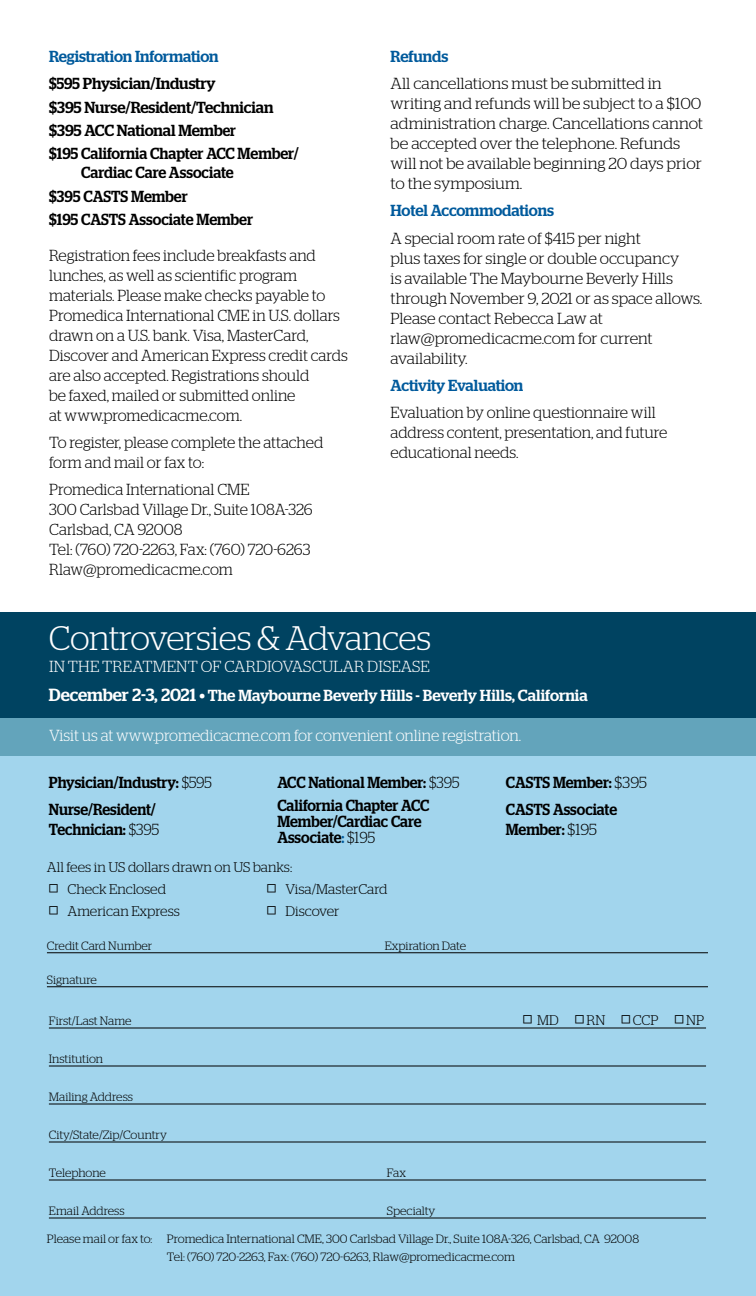
<style>
.page{position:relative;width:756px;height:1296px;background:#fff}
.page>*{position:absolute;margin:0;border:0;box-sizing:border-box;transform-origin:0 0}
.t1{font:300 34px "Stag";letter-spacing:-.02em;color:#fff}
.Registration_Text{font:300 16px/20px "Stag";color:#000}
.Registration_Bold_Te{font:500 16px/19px "Stag";letter-spacing:-.005em;color:#000;scale:.93 1}
.Registration_Text-2{font:300 16px "Stag";color:#fff}
.Registration_Text-3{font:500 16px/20px "Stag";color:#000;scale:.92 1}
.Registration_Bold_Te-2{font:500 16px/16px "Stag";letter-spacing:-.005em;color:#000;scale:.92 1}
.Registration_Bold_Te-3{font:500 16px "Stag";letter-spacing:-.01em;color:#005a9c}
.t2{font:500 16px "Stag";color:#fff}
.Registration_Bold_Te-4{font:500 16px "Stag";letter-spacing:-.005em;color:#000}
.t3{font:300 14px/21.6px "Stag";color:#000}
.t4{font:300 12px/17.6px "Stag";color:#000;text-align:center}
.s1{font-size:17.6px}
.s2{font-weight:300}
.s3{color:#005a9c}
</style>
<div class="page">
<div style="left:0;top:673px;width:756px;height:623px;background:#a2d5ed"></div>
<div style="left:0;top:650px;width:756px;height:105px;background:#63a4bb"></div>
<div style="left:0;top:612px;width:756px;height:106px;background:#004361"></div>
<hr style="left:47px;top:952px;width:661px;height:1px;background:#000">
<hr style="left:47px;top:986px;width:661px;height:1px;background:#000">
<hr style="left:49px;top:1028px;width:657px;height:1px;background:#000">
<hr style="left:49px;top:1066px;width:657px;height:1px;background:#000">
<hr style="left:49px;top:1104px;width:657px;height:1px;background:#000">
<hr style="left:49px;top:1142px;width:657px;height:1px;background:#000">
<hr style="left:49px;top:1180px;width:657px;height:1px;background:#000">
<hr style="left:49px;top:1218px;width:657px;height:1px;background:#000">
<p class="Registration_Bold_Te-3" style="left:49px;top:47px;width:171px">Registration Information</p>
<p class="Registration_Bold_Te" style="left:49px;top:74px;width:181px">$595 Physician/Industry</p>
<p class="Registration_Bold_Te-4" style="left:49px;top:97px;width:226px">$395 Nurse/Resident/Technician</p>
<p class="Registration_Bold_Te-4" style="left:49px;top:121px;width:188px">$395 ACC National Member</p>
<p class="Registration_Bold_Te" style="left:81px;top:144px;width:235px;text-indent:-32px">$195 California Chapter ACC Member/<br>Cardiac Care Associate</p>
<p class="Registration_Bold_Te" style="left:49px;top:186px;width:150px">$395 CASTS Member</p>
<p class="Registration_Bold_Te" style="left:49px;top:210px;width:221px">$195 CASTS Associate Member</p>
<p class="Registration_Text" style="left:49px;top:245px;width:300px">Registration fees include breakfasts and lunches, as well as scientific program materials. Please make checks payable to Promedica International CME in U.S. dollars drawn on a U.S. bank. Visa, MasterCard, Discover and American Express credit cards are also accepted. Registrations should<br>be faxed, mailed or submitted online<br>at www.promedicacme.com.</p>
<p class="Registration_Text" style="left:49px;top:432px;width:276px">To register, please complete the attached form and mail or fax to:</p>
<p class="Registration_Text" style="left:49px;top:480px;width:265px">Promedica International CME<br>300 Carlsbad Village Dr., Suite 108A-326<br>Carlsbad, CA 92008<br>Tel: (760) 720-2263, Fax: (760) 720-6263<br>Rlaw@promedicacme.com</p>
<p class="Registration_Bold_Te-3" style="left:391px;top:47px;width:59px">Refunds</p>
<p class="Registration_Text" style="left:391px;top:73px;width:314px">All cancellations must be submitted in writing and refunds will be subject to a $100 administration charge. Cancellations cannot be accepted over the telephone. Refunds will not be available beginning 20 days prior to the symposium.</p>
<p class="Registration_Bold_Te-3" style="left:391px;top:201px;width:165px">Hotel Accommodations</p>
<p class="Registration_Text" style="left:391px;top:228px;width:313px">A special room rate of $415 per night<br>plus taxes for single or double occupancy<br>is available The Maybourne Beverly Hills through November 9, 2021 or as space allows.<br>Please contact Rebecca Law at rlaw@promedicacme.com for current availability.</p>
<p class="Registration_Bold_Te-3" style="left:391px;top:376px;width:134px">Activity Evaluation</p>
<p class="Registration_Text" style="left:391px;top:403px;width:278px">Evaluation by online questionnaire will address content, presentation, and future educational needs.</p>
<p class="t1" style="left:49px;top:619px;width:384px">Controversies &amp; Advances</p>
<p class="Registration_Text-2" style="left:49px;top:658px;width:382px">IN THE TREATMENT OF CARDIOVASCULAR DISEASE</p>
<p class="t2" style="left:49px;top:685px;width:540px"><span class="s1">December 2-3, 2021 •</span> The Maybourne Beverly Hills - Beverly Hills, California</p>
<p class="Registration_Text-2" style="left:49px;top:727px;width:474px">Visit us at www.promedicacme.com for convenient online registration.</p>
<p class="Registration_Text-3" style="left:49px;top:772px;width:179px">Physician/Industry: <span class="s2">$595</span></p>
<p class="Registration_Text-3" style="left:49px;top:799px;width:122px">Nurse/Resident/<br>Technician: <span class="s2">$395</span></p>
<p class="Registration_Bold_Te-2" style="left:277px;top:774px;width:200px">ACC National Member: <span class="s2">$395</span></p>
<p class="Registration_Bold_Te-2" style="left:277px;top:797px;width:167px">California Chapter ACC<br>Member/Cardiac Care<br>Associate<span class="s3">:</span> <span class="s2">$195</span></p>
<p class="t3" style="left:68px;top:857px;width:226px;text-indent:-21px">All fees in US dollars drawn on US banks:<br>Check Enclosed</p>
<p class="t3" style="left:286px;top:878px;width:104px">Visa/MasterCard</p>
<p class="Registration_Text-3" style="left:506px;top:772px;width:155px">CASTS Member: <span class="s2">$395</span></p>
<p class="Registration_Text-3" style="left:506px;top:799px;width:122px">CASTS Associate<br>Member: <span class="s2">$195</span></p>
<p class="t3" style="left:68px;top:900px;width:114px">American Express</p>
<p class="t3" style="left:286px;top:900px;width:56px">Discover</p>
<p class="t4" style="left:47px;top:937px;width:107px">Credit Card Number</p>
<p class="t4" style="left:385px;top:937px;width:83px">Expiration Date</p>
<p class="t4" style="left:47px;top:971px;width:51px">Signature</p>
<p class="t4" style="left:49px;top:1012px;width:84px">First/Last Name</p>
<p class="t3" style="left:537px;top:1009px;width:23px">MD</p>
<p class="t3" style="left:586px;top:1009px;width:20px">RN</p>
<p class="t3" style="left:633px;top:1009px;width:27px">CCP</p>
<p class="t3" style="left:686px;top:1009px;width:20px">NP</p>
<p class="t4" style="left:49px;top:1050px;width:56px">Institution</p>
<p class="t4" style="left:49px;top:1088px;width:86px">Mailing Address</p>
<p class="t4" style="left:49px;top:1126px;width:120px">City/State/Zip/Country</p>
<p class="t4" style="left:49px;top:1164px;width:58px">Telephone</p>
<p class="t4" style="left:387px;top:1164px;width:21px">Fax</p>
<p class="t4" style="left:49px;top:1202px;width:77px">Email Address</p>
<p class="t4" style="left:387px;top:1202px;width:50px">Specialty</p>
<p class="t4" style="left:47px;top:1230px;width:594px">Please mail or fax to: Promedica International CME, 300 Carlsbad Village Dr., Suite 108A-326, Carlsbad, CA 92008<br>Tel: (760) 720-2263, Fax: (760) 720-6263, Rlaw@promedicacme.com</p>
</div>
